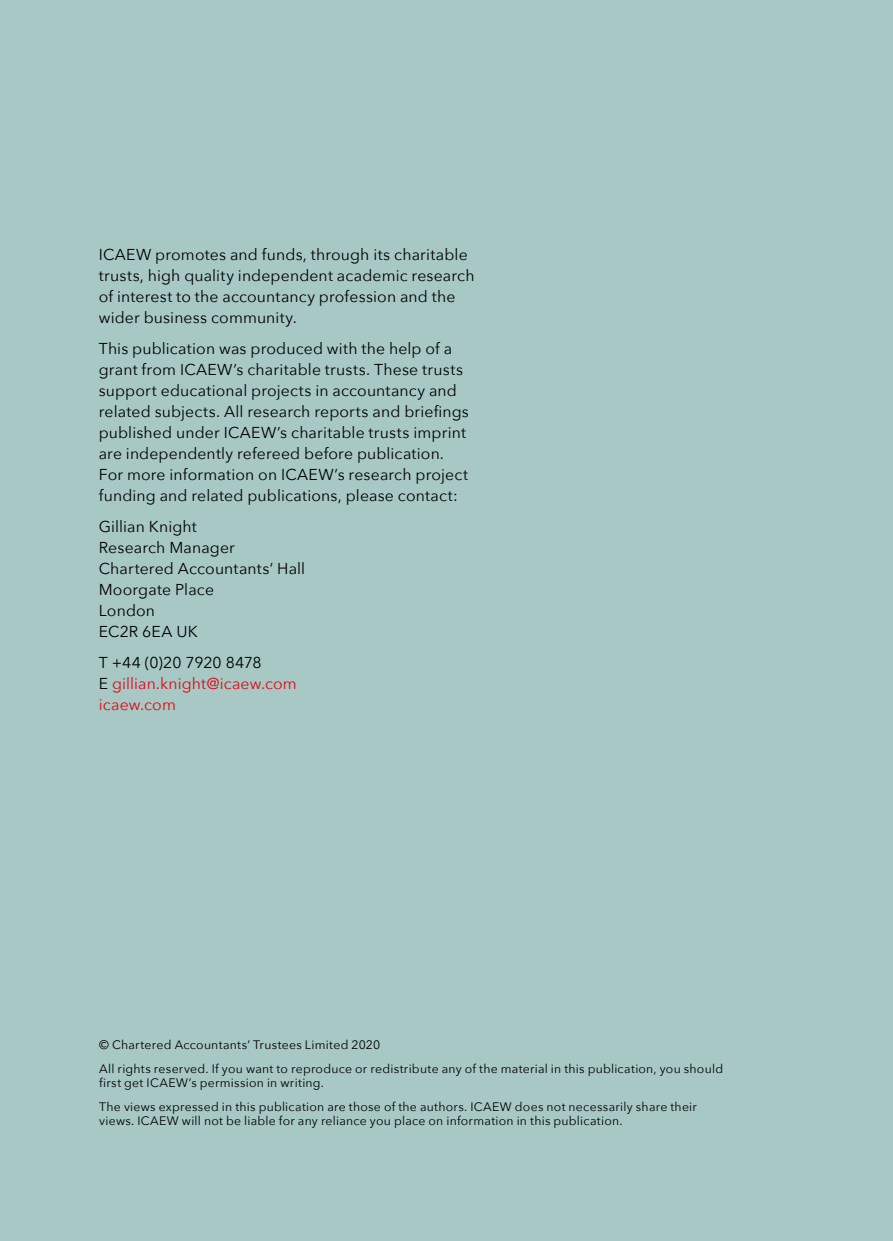
<style>
.page{position:relative;width:893px;height:1241px;background:#fff}
.page>*{position:absolute;margin:0;border:0;box-sizing:border-box;transform-origin:0 0}
.t1{font:15.75px/21px "Avenir Next";letter-spacing:.01em;color:#000}
.t2{font:15.75px "Avenir Next";letter-spacing:.005em;color:#e30613}
.t3{font:12.25px/14px "Avenir Next";letter-spacing:.02em;color:#000}
.s1{color:#000}
</style>
<div class="page">
<div style="left:0;top:0;width:893px;height:1240px;background:#a7c8c4"></div>
<p class="t1" style="left:99px;top:243px;width:377px">ICAEW promotes and funds, through its charitable trusts, high quality independent academic research of interest to the accountancy profession and the wider business community.</p>
<p class="t1" style="left:99px;top:337px;width:372px">This publication was produced with the help of a grant from ICAEW’s charitable trusts. These trusts support educational projects in accountancy and related subjects. All research reports and briefings published under ICAEW’s charitable trusts imprint are independently refereed before publication.</p>
<p class="t1" style="left:99px;top:463px;width:371px">For more information on ICAEW’s research project funding and related publications, please contact:</p>
<p class="t1" style="left:99px;top:515px;width:100px">Gillian Knight</p>
<p class="t1" style="left:99px;top:536px;width:138px">Research Manager</p>
<p class="t1" style="left:99px;top:557px;width:208px">Chartered Accountants’ Hall</p>
<p class="t1" style="left:99px;top:578px;width:117px">Moorgate Place</p>
<p class="t1" style="left:99px;top:599px;width:58px">London</p>
<p class="t1" style="left:99px;top:620px;width:100px">EC2R 6EA UK</p>
<p class="t1" style="left:99px;top:651px;width:164px">T +44 (0)20 7920 8478</p>
<p class="t2" style="left:99px;top:670px;width:200px"><span class="s1">E</span> gillian.knight@icaew.com</p>
<p class="t2" style="left:99px;top:691px;width:79px">icaew.com</p>
<p class="t3" style="left:99px;top:1036px;width:283px">© Chartered Accountants’ Trustees Limited 2020</p>
<p class="t3" style="left:99px;top:1060px;width:625px">All rights reserved. If you want to reproduce or redistribute any of the material in this publication, you should first get ICAEW’s permission in writing.</p>
<p class="t3" style="left:99px;top:1098px;width:599px">The views expressed in this publication are those of the authors. ICAEW does not necessarily share their views. ICAEW will not be liable for any reliance you place on information in this publication.</p>
</div>
